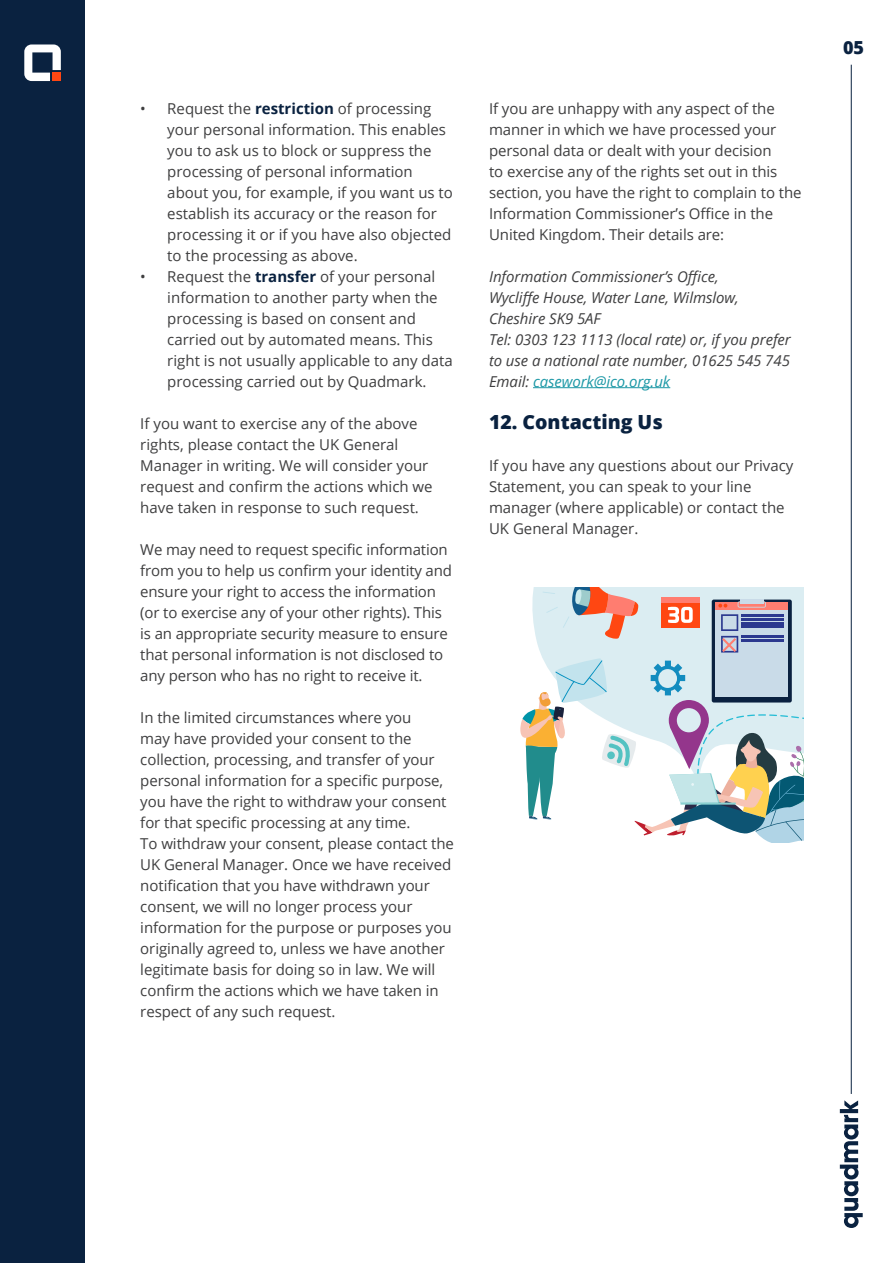
<style>
.page{position:relative;width:893px;height:1263px;background:#fff}
.page>*{position:absolute;margin:0;border:0;box-sizing:border-box;transform-origin:0 0}
.t1{font:800 19.5px "Open Sans";color:#0a2240}
.t2{font:800 18px "Open Sans";color:#0a2240}
.t3{font:15px/21px "Open Sans";letter-spacing:-.005em;color:#3e3e3f}
.t4{font:italic 15px/21px "Open Sans";letter-spacing:-.005em;color:#3e3e3f}
.t5{font:italic 15px "Open Sans";letter-spacing:-.005em;color:#1c98a6}
.s1{font-weight:700;color:#0a2240}
.s2{color:#3e3e3f}
</style>
<div class="page">
<div style="left:0;top:0;width:85px;height:1263px;background:#0a2240"></div>
<svg style="left:24px;top:44px;width:37px;height:37px"></svg>
<svg style="left:840px;top:1100px;width:23px;height:128px"></svg>
<hr style="left:851px;top:65px;width:1px;height:1029px;background:#0a2240">
<hr style="left:533px;top:387px;width:137px;height:1px;background:#1c98a6">
<svg style="left:520px;top:588px;width:284px;height:254px"></svg>
<p class="t3" style="left:167px;top:97px;width:287px;text-indent:-27px">• Request the <span class="s1">restriction</span> of processing your personal information. This enables you to ask us to block or suppress the processing of personal information about you, for example, if you want us to establish its accuracy or the reason for processing it or if you have also objected to the processing as above.</p>
<p class="t3" style="left:167px;top:265px;width:287px;text-indent:-27px">• Request the <span class="s1">transfer</span> of your personal information to another party when the processing is based on consent and carried out by automated means. This right is not usually applicable to any data processing carried out by Quadmark.</p>
<p class="t3" style="left:140px;top:412px;width:294px">If you want to exercise any of the above rights, please contact the UK General Manager in writing. We will consider your request and confirm the actions which we have taken in response to such request.</p>
<p class="t3" style="left:140px;top:538px;width:309px">We may need to request specific information</p>
<p class="t3" style="left:140px;top:559px;width:313px">from you to help us confirm your identity and ensure your right to access the information (or to exercise any of your other rights). This is an appropriate security measure to ensure that personal information is not disclosed to any person who has no right to receive it.</p>
<p class="t3" style="left:140px;top:706px;width:315px">In the limited circumstances where you<br>may have provided your consent to the collection, processing, and transfer of your personal information for a specific purpose, you have the right to withdraw your consent for that specific processing at any time.<br>To withdraw your consent, please contact the UK General Manager. Once we have received notification that you have withdrawn your consent, we will no longer process your information for the purpose or purposes you originally agreed to, unless we have another legitimate basis for doing so in law. We will confirm the actions which we have taken in respect of any such request.</p>
<p class="t3" style="left:489px;top:97px;width:287px">If you are unhappy with any aspect of the</p>
<p class="t3" style="left:489px;top:118px;width:289px">manner in which we have processed your</p>
<p class="t3" style="left:489px;top:139px;width:284px">personal data or dealt with your decision</p>
<p class="t3" style="left:489px;top:160px;width:290px">to exercise any of the rights set out in this</p>
<p class="t3" style="left:489px;top:181px;width:314px">section, you have the right to complain to the</p>
<p class="t3" style="left:489px;top:202px;width:286px">Information Commissioner’s Office in the<br>United Kingdom. Their details are:</p>
<p class="t4" style="left:489px;top:265px;width:251px">Information Commissioner’s Office,<br>Wycliffe House, Water Lane, Wilmslow,<br>Cheshire SK9 5AF</p>
<p class="t4" style="left:489px;top:328px;width:303px">Tel: 0303 123 1113 (local rate) or, if you prefer to use a national rate number, 01625 545 745</p>
<p class="t5" style="left:489px;top:371px;width:183px"><span class="s2">Email:</span> casework@ico.org.uk</p>
<p class="t1" style="left:489px;top:407px;width:175px">12. Contacting Us</p>
<p class="t3" style="left:489px;top:454px;width:306px">If you have any questions about our Privacy</p>
<p class="t3" style="left:489px;top:475px;width:264px">Statement, you can speak to your line</p>
<p class="t3" style="left:489px;top:496px;width:297px">manager (where applicable) or contact the</p>
<p class="t3" style="left:489px;top:517px;width:151px">UK General Manager.</p>
<p class="t2" style="left:843px;top:34px;width:23px">05</p>
</div>
